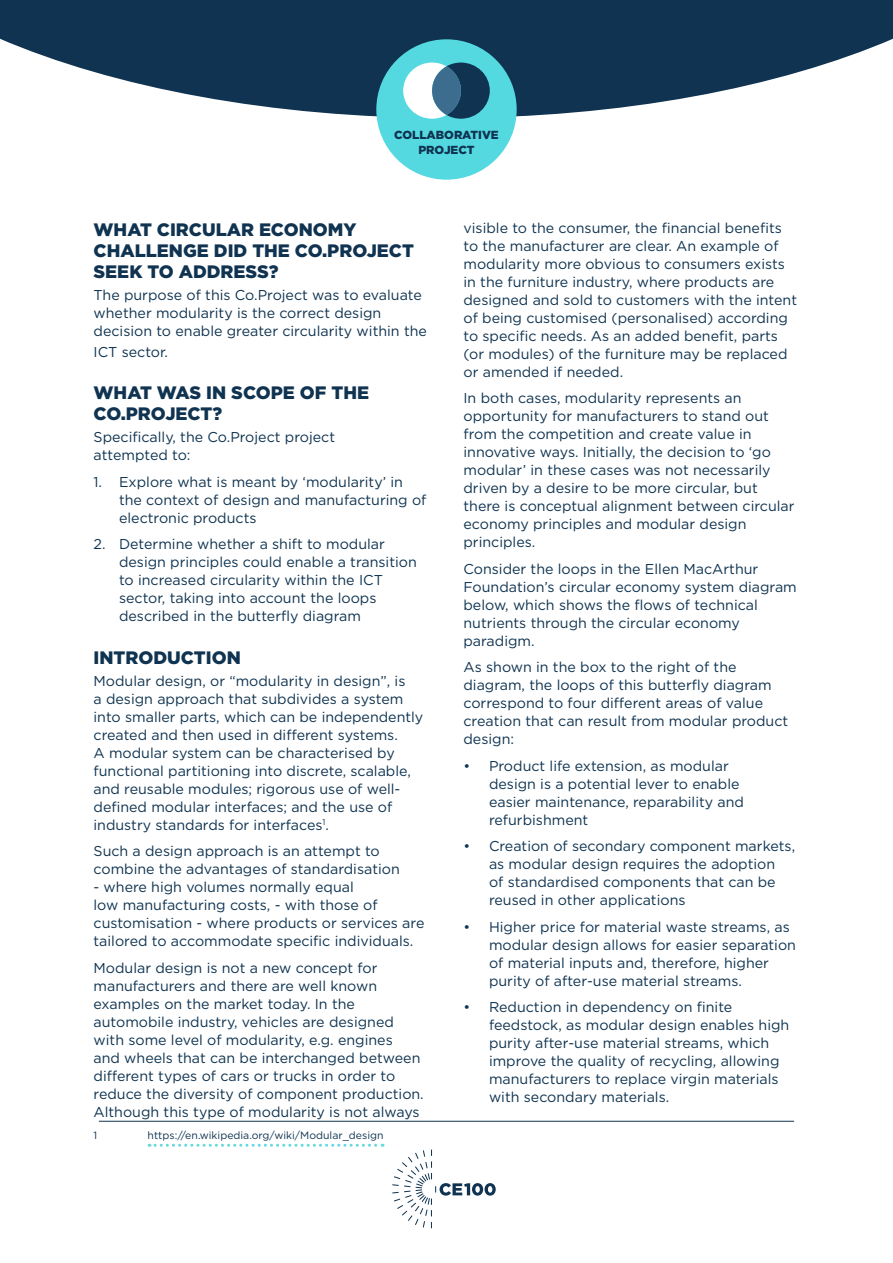
<style>
.page{position:relative;width:893px;height:1263px;background:#fff}
.page>*{position:absolute;margin:0;border:0;box-sizing:border-box;transform-origin:0 0}
.t1{font:900 18px/21px "Gotham";color:#0f3350}
.t2{font:14.25px/18px "Gotham";color:#0f3350}
.t3{font:900 11.7px/14.1px "Gotham";color:#0f3350;text-align:center}
.t4{font:10.5px "Gotham";color:#0f3350}
</style>
<div class="page">
<svg style="left:0;top:0;width:893px;height:117px;fill:#0f3350"></svg>
<div style="left:376px;top:39px;width:141px;height:141px;background:#54d9e0;border-radius:50%"></div>
<svg style="left:403px;top:63px;width:87px;height:56px"></svg>
<div style="left:432px;top:66px;width:29px;height:49px;background:#3c6d8e;border-radius:50%"></div>
<svg style="left:392px;top:1149px;width:104px;height:79px"></svg>
<hr style="left:99px;top:1121px;width:695px;height:1px;background:#0f3350">
<svg style="left:149px;top:1144px;width:234px;height:3px"></svg>
<p class="t3" style="left:394px;top:128px;width:106px">COLLABORATIVE<br>PROJECT</p>
<p class="t1" style="left:94px;top:218px;width:322px">WHAT CIRCULAR ECONOMY<br>CHALLENGE DID THE CO.PROJECT<br>SEEK TO ADDRESS?</p>
<p class="t2" style="left:94px;top:285px;width:335px">The purpose of this Co.Project was to evaluate whether modularity is the correct design decision to enable greater circularity within the</p>
<p class="t2" style="left:94px;top:342px;width:76px">ICT sector.</p>
<p class="t1" style="left:94px;top:382px;width:277px">WHAT WAS IN SCOPE OF THE<br>CO.PROJECT?</p>
<p class="t2" style="left:94px;top:428px;width:243px">Specifically, the Co.Project project attempted to:</p>
<p class="t2" style="left:119px;top:472px;width:309px;text-indent:-26px">1. Explore what is meant by ‘modularity’ in the context of design and manufacturing of electronic products</p>
<p class="t2" style="left:119px;top:535px;width:299px;text-indent:-26px">2. Determine whether a shift to modular design principles could enable a transition to increased circularity within the ICT sector, taking into account the loops described in the butterfly diagram</p>
<p class="t1" style="left:94px;top:646px;width:149px">INTRODUCTION</p>
<p class="t2" style="left:94px;top:671px;width:331px">Modular design, or “modularity in design”, is<br>a design approach that subdivides a system into smaller parts, which can be independently created and then used in different systems.<br>A modular system can be characterised by functional partitioning into discrete, scalable, and reusable modules; rigorous use of well&shy;defined modular interfaces; and the use of industry standards for interfaces<sup>1</sup>.</p>
<p class="t2" style="left:94px;top:842px;width:308px">Such a design approach is an attempt to combine the advantages of standardisation</p>
<p class="t2" style="left:94px;top:878px;width:332px">- where high volumes normally equal<br>low manufacturing costs, - with those of customisation - where products or services are tailored to accommodate specific individuals.</p>
<p class="t2" style="left:94px;top:958px;width:332px">Modular design is not a new concept for manufacturers and there are well known examples on the market today. In the automobile industry, vehicles are designed with some level of modularity, e.g. engines<br>and wheels that can be interchanged between different types of cars or trucks in order to reduce the diversity of component production.<br>Although this type of modularity is not always</p>
<p class="t4" style="left:94px;top:1129px;width:5px">1</p>
<p class="t4" style="left:148px;top:1129px;width:238px">https://en.wikipedia.org/wiki/Modular_design</p>
<p class="t2" style="left:463px;top:218px;width:335px">visible to the consumer, the financial benefits to the manufacturer are clear. An example of modularity more obvious to consumers exists in the furniture industry, where products are designed and sold to customers with the intent of being customised (personalised) according to specific needs. As an added benefit, parts (or modules) of the furniture may be replaced or amended if needed.</p>
<p class="t2" style="left:463px;top:389px;width:333px">In both cases, modularity represents an opportunity for manufacturers to stand out from the competition and create value in innovative ways. Initially, the decision to ‘go modular’ in these cases was not necessarily driven by a desire to be more circular, but there is conceptual alignment between circular economy principles and modular design principles.</p>
<p class="t2" style="left:463px;top:559px;width:335px">Consider the loops in the Ellen MacArthur Foundation’s circular economy system diagram below, which shows the flows of technical nutrients through the circular economy paradigm.</p>
<p class="t2" style="left:463px;top:658px;width:326px">As shown in the box to the right of the diagram, the loops of this butterfly diagram correspond to four different areas of value creation that can result from modular product design:</p>
<p class="t2" style="left:489px;top:756px;width:257px;text-indent:-26px">• Product life extension, as modular design is a potential lever to enable easier maintenance, reparability and refurbishment</p>
<p class="t2" style="left:489px;top:837px;width:308px;text-indent:-26px">• Creation of secondary component markets, as modular design requires the adoption<br>of standardised components that can be reused in other applications</p>
<p class="t2" style="left:489px;top:917px;width:309px;text-indent:-26px">• Higher price for material waste streams, as modular design allows for easier separation of material inputs and, therefore, higher purity of after-use material streams.</p>
<p class="t2" style="left:489px;top:998px;width:302px;text-indent:-26px">• Reduction in dependency on finite feedstock, as modular design enables high purity after-use material streams, which improve the quality of recycling, allowing manufacturers to replace virgin materials with secondary materials.</p>
</div>
